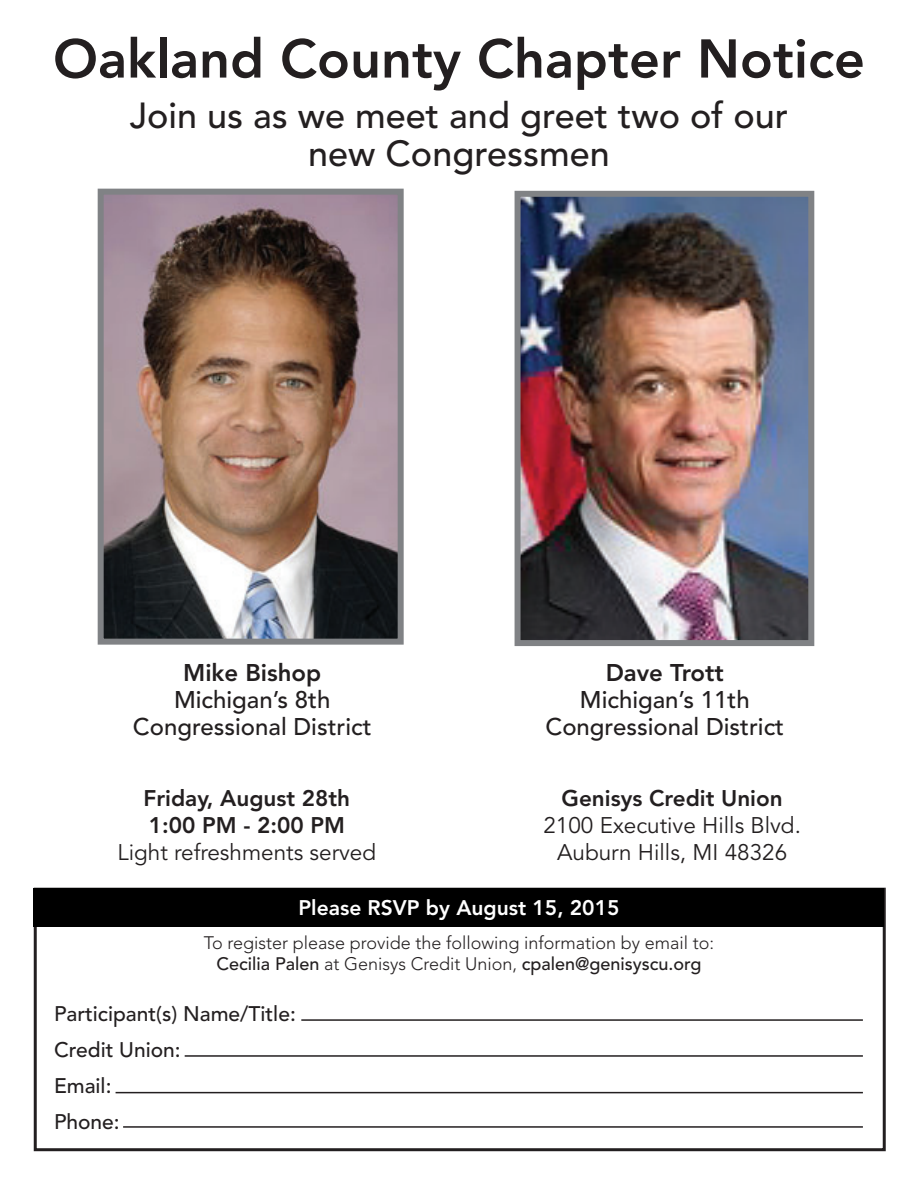
<style>
.page{position:relative;width:918px;height:1188px;background:#fff}
.page>*{position:absolute;margin:0;border:0;box-sizing:border-box;transform-origin:0 0}
.t1{font:800 54px "Avenir LT Std";color:#231f20}
.t2{font:500 36px/37.5px "Avenir LT Std";color:#231f20;text-align:center}
.t3{font:500 27px "Avenir LT Std";color:#fff}
.t4{font:500 24px/27px "Avenir LT Std";color:#231f20;text-align:center}
.t5{font:800 24px "Avenir LT Std";color:#231f20}
.t6{font:22.5px/27px "Avenir LT Std";color:#231f20;text-align:center}
.t7{font:800 22.5px/27px "Avenir LT Std";color:#231f20}
.t8{font:500 21px/36px "Avenir LT Std";color:#231f20}
.t9{font:800 21px "Avenir LT Std";color:#fff}
.t10{font:300 18px/21.6px "Avenir LT Std";color:#231f20;text-align:center}
.s1{font-weight:500}
</style>
<div class="page">
<img style="left:105px;top:196px;width:292px;height:442px">
<div style="left:98px;top:189px;width:306px;height:456px;border:6px solid #808285"></div>
<img style="left:522px;top:198px;width:285px;height:441px">
<div style="left:515px;top:191px;width:299px;height:455px;border:6px solid #808285"></div>
<div style="left:34px;top:888px;width:852px;height:263px;border:3px solid #231f20"></div>
<div style="left:34px;top:888px;width:850px;height:39px;background:#000"></div>
<hr style="left:301px;top:1019px;width:562px;height:2px;background:#231f20">
<hr style="left:185px;top:1055px;width:678px;height:2px;background:#231f20">
<hr style="left:116px;top:1092px;width:747px;height:1px;background:#231f20">
<hr style="left:123px;top:1126px;width:740px;height:2px;background:#231f20">
<h1 class="t1" style="left:53px;top:27px;width:813px">Oakland County Chapter Notice</h1>
<h2 class="t2" style="left:130px;top:98px;width:660px">Join us as we meet and greet two of our new Congressmen</h2>
<h3 class="t5" style="left:183px;top:659px;width:140px">Mike Bishop</h3>
<h3 class="t4" style="left:133px;top:687px;width:240px">Michigan’s 8th<br>Congressional District</h3>
<h3 class="t5" style="left:606px;top:659px;width:120px">Dave Trott</h3>
<h3 class="t4" style="left:545px;top:687px;width:240px">Michigan’s 11th<br>Congressional District</h3>
<p class="t7" style="left:144px;top:785px;width:208px">Friday, August 28th<br>1:00 PM - 2:00 PM</p>
<p class="t6" style="left:118px;top:839px;width:260px">Light refreshments served</p>
<h3 class="t3" style="left:287px;top:886px;width:347px">Please RSVP by August 15th</h3>
<p class="t7" style="left:562px;top:785px;width:223px">Genisys Credit Union</p>
<p class="t6" style="left:543px;top:813px;width:259px">2100 Executive Hills Blvd.<br>Auburn Hills, MI 48326</p>
<p class="t9" style="left:298px;top:896px;width:323px">Please RSVP by August 15, 2015</p>
<p class="t10" style="left:204px;top:932px;width:512px">To register please provide the following information by email to:<br><span class="s1">Cecilia Palen</span> at Genisys Credit Union, <span class="s1">cpalen@genisyscu.org</span></p>
<p class="t8" style="left:54px;top:996px;width:243px">Participant(s) Name/Title:<br>Credit Union:<br>Email:<br>Phone:</p>
</div>
